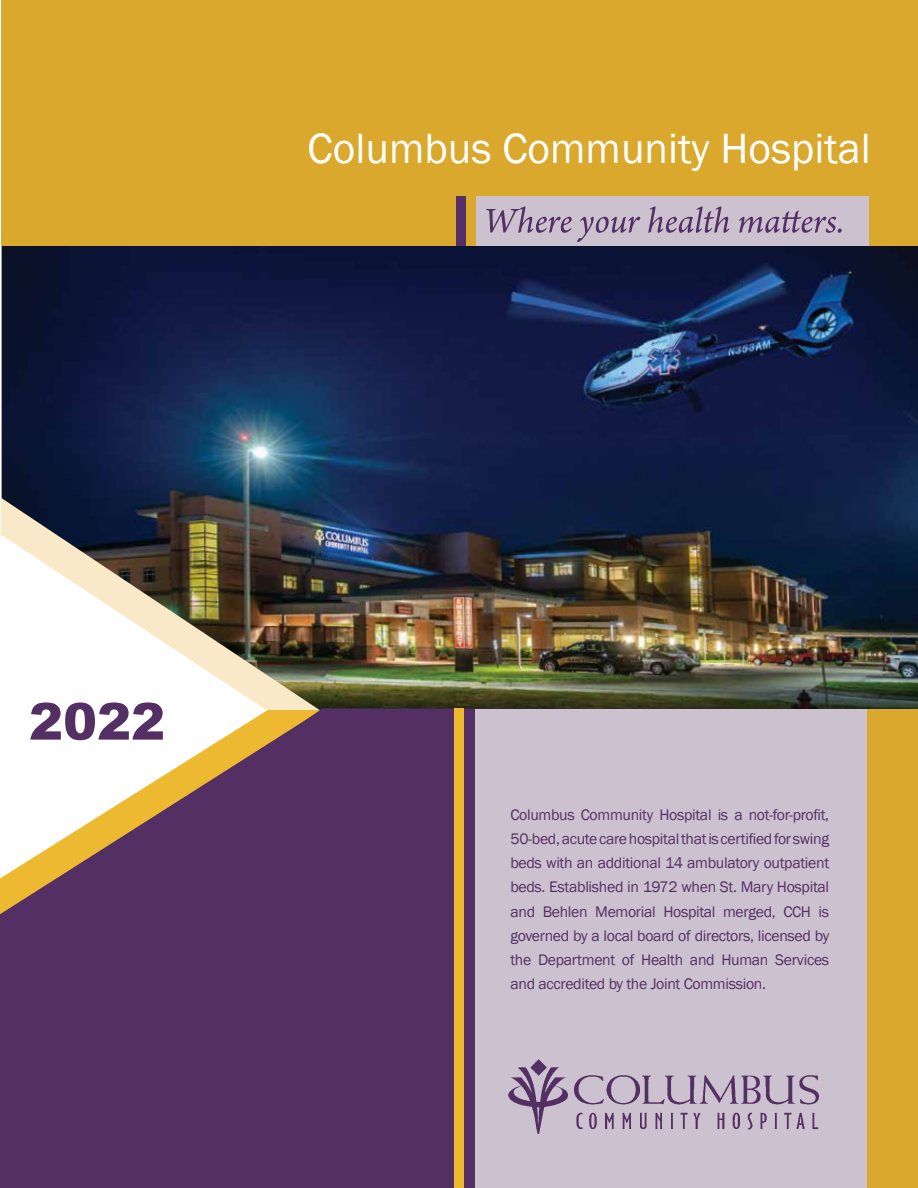
<style>
.page{position:relative;width:918px;height:1188px;background:#fff}
.page>*{position:absolute;margin:0;border:0;box-sizing:border-box;transform-origin:0 0}
.t1{font:900 51px "Arial";color:#542f63}
.t2{font:43.5px "Franklin Gothic";color:#fff}
.t3{font:15.75px/24px "Franklin Gothic";letter-spacing:-.02em;color:#542f63;text-align:justify}
</style>
<div class="page">
<img style="left:2px;top:246px;width:916px;height:463px">
<div style="left:0;top:709px;width:476px;height:479px;background:#542f63"></div>
<div style="left:2px;top:0;width:916px;height:246px;background:#daa82d"></div>
<div style="left:476px;top:196px;width:393px;height:50px;background:#cbc1cf"></div>
<div style="left:456px;top:196px;width:10px;height:50px;background:#542f63"></div>
<svg style="left:486px;top:206px;width:356px;height:36px"></svg>
<svg style="left:0;top:710px;width:327px;height:346px;fill:#542f63"></svg>
<img style="left:1px;top:498px;width:319px;height:212px">
<div style="left:867px;top:709px;width:51px;height:479px;background:#daa82d"></div>
<div style="left:476px;top:709px;width:391px;height:479px;background:#cbc1cf"></div>
<img style="left:574px;top:1075px;width:245px;height:55px">
<img style="left:509px;top:1059px;width:59px;height:75px">
<div style="left:454px;top:709px;width:10px;height:479px;background:#edb930"></div>
<h2 class="t2" style="left:308px;top:121px;width:565px">Columbus Community Hospital</h2>
<h1 class="t1" style="left:29px;top:684px;width:138px">2022</h1>
<p class="t3" style="left:510px;top:804px;width:320px">Columbus Community Hospital is a not-for-profit, 50-bed, acute care hospital that is certified for swing beds with an additional 14 ambulatory outpatient beds. Established in 1972 when St. Mary Hospital and Behlen Memorial Hospital merged, CCH is governed by a local board of directors, licensed by the Department of Health and Human Services and accredited by the Joint Commission.</p>
</div>
